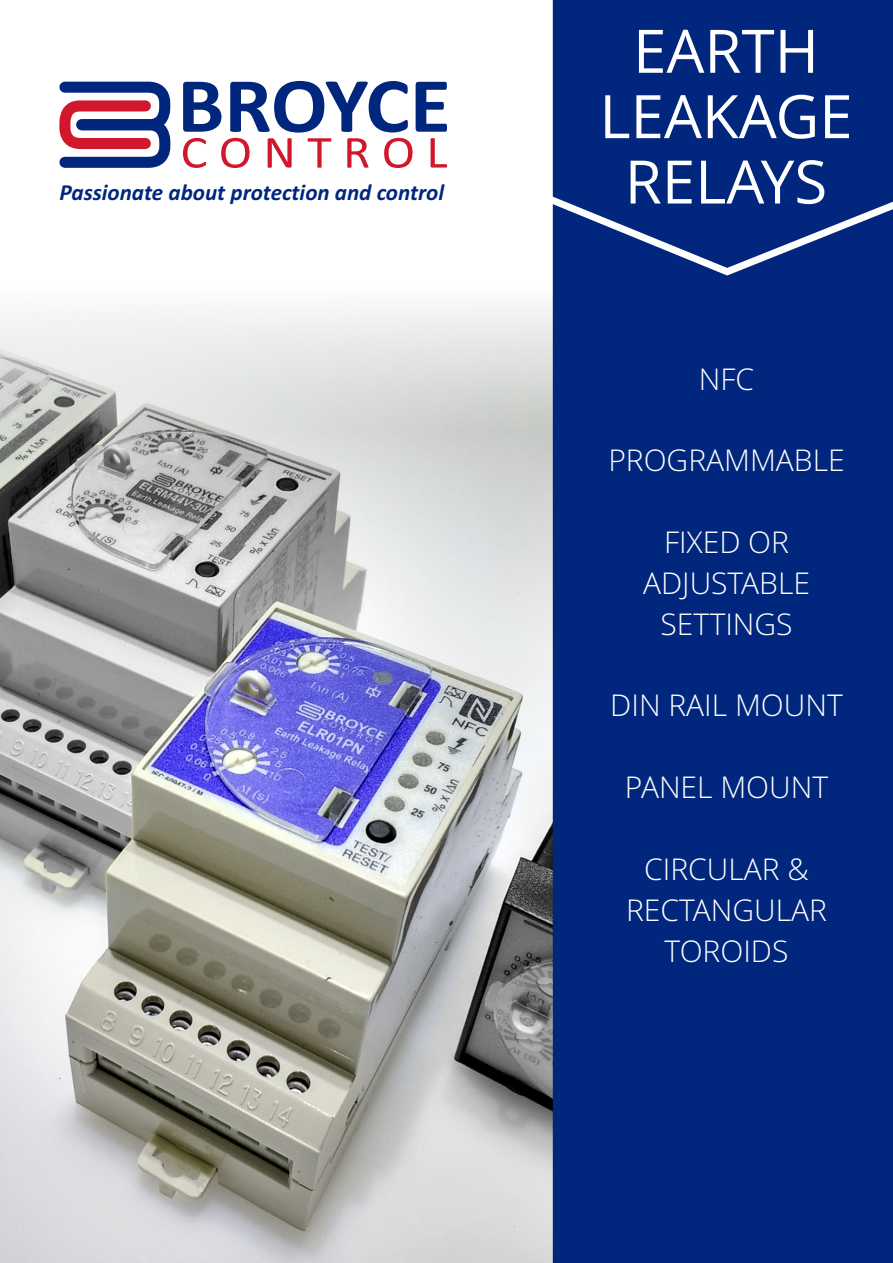
<style>
.page{position:relative;width:893px;height:1263px;background:#fff}
.page>*{position:absolute;margin:0;border:0;box-sizing:border-box;transform-origin:0 0}
.t1{font:700 78.9px "Calibri";letter-spacing:-.01em;color:#00277d;scale:1.06 1}
.t2{font:60px/65.4px "Open Sans";color:#fff;text-align:center}
.t3{font:46.35px "Calibri";color:#d1172b;scale:1.09 1}
.t4{font:300 30px/40.8px "Open Sans";color:#fff;text-align:center}
.t5{font:italic 700 23.1px "Calibri";color:#00277d}
</style>
<div class="page">
<img style="left:0;top:240px;width:553px;height:1023px">
<svg style="left:59px;top:81px;width:112px;height:87px"></svg>
<div style="left:553px;top:0;width:340px;height:204px;background:#00277d"></div>
<div style="left:553px;top:204px;width:340px;height:1059px;background:#00277d"></div>
<h1 class="t1" style="left:177px;top:73px;width:259px">BROYCE</h1>
<h3 class="t3" style="left:181px;top:133px;width:246px">C O N T R O L</h3>
<p class="t5" style="left:60px;top:182px;width:386px">Passionate about protection and control</p>
<h2 class="t2" style="left:599px;top:24px;width:255px">EARTH<br>LEAKAGE<br>RELAYS</h2>
<p class="t4" style="left:699px;top:361px;width:57px">NFC</p>
<p class="t4" style="left:608px;top:443px;width:238px">PROGRAMMABLE</p>
<p class="t4" style="left:643px;top:525px;width:168px">FIXED OR<br>ADJUSTABLE<br>SETTINGS</p>
<p class="t4" style="left:610px;top:688px;width:234px">DIN RAIL MOUNT</p>
<p class="t4" style="left:625px;top:770px;width:205px">PANEL MOUNT</p>
<p class="t4" style="left:626px;top:852px;width:202px">CIRCULAR &amp;<br>RECTANGULAR<br>TOROIDS</p>
</div>
